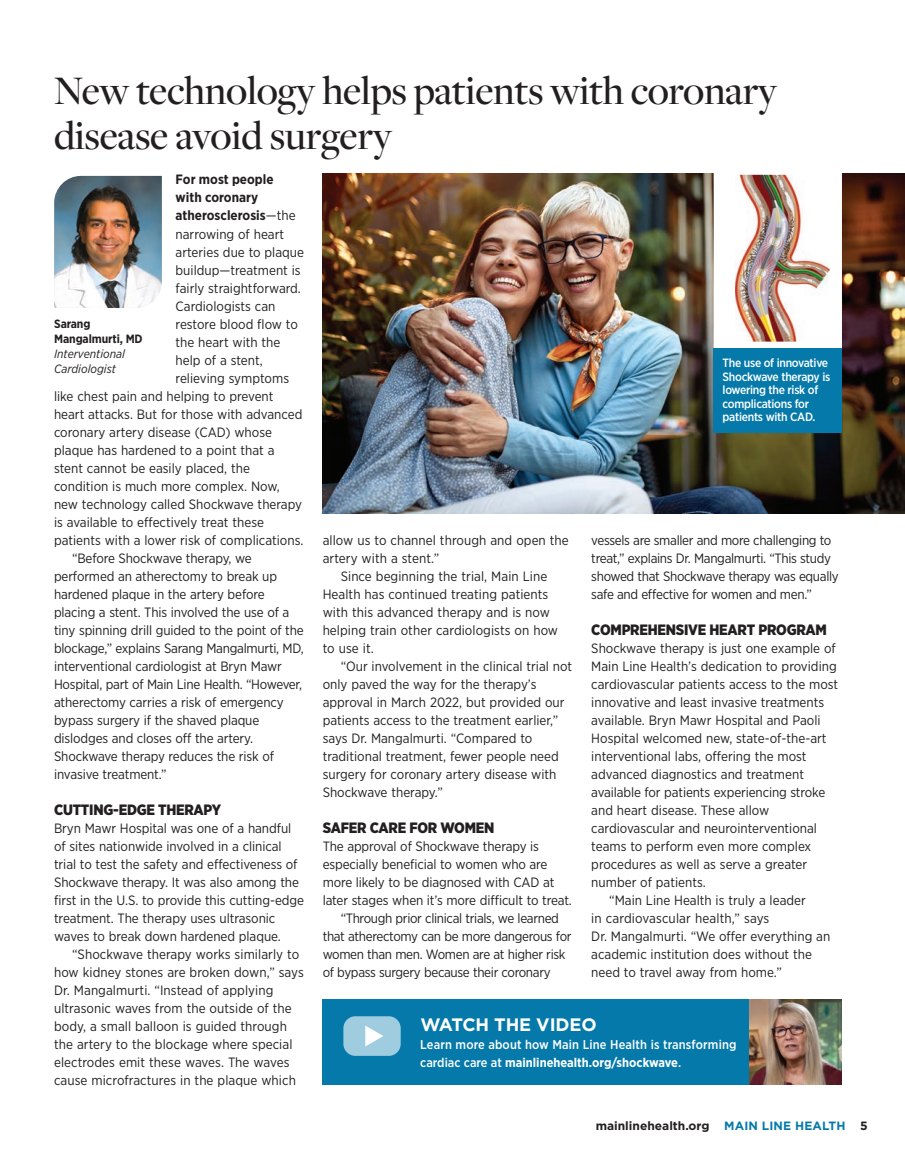
<style>
.page{position:relative;width:905px;height:1175px;background:#fff}
.page>*{position:absolute;margin:0;border:0;box-sizing:border-box;transform-origin:0 0}
.t1{font:500 42px/45px "Freight Disp Pro";letter-spacing:-.01em;color:#231f20}
.t2{font:700 18px "Gotham OTF";letter-spacing:-.005em;color:#fff}
.t3{font:900 15px "Gotham Narrow";letter-spacing:-.015em;color:#231f20}
.t4{font:13.5px/18px "Gotham Narrow";letter-spacing:-.005em;color:#231f20}
.t5{font:13.5px/18px "Gotham Narrow";letter-spacing:-.025em;color:#231f20}
.t6{font:700 13.5px "Gotham Narrow";color:#231f20}
.t7{font:500 12.75px/18px "Gotham Narrow";letter-spacing:.01em;color:#fff}
.t8{font:500 12px/13.5px "Gotham Narrow";letter-spacing:-.025em;color:#fff}
.t9{font:700 12px "Gotham OTF";color:#231f20}
.t10{font:italic 12px/15px "Gotham Narrow";color:#231f20}
.t11{font:700 12px/15px "Gotham Narrow";letter-spacing:-.01em;color:#231f20}
.s1{font-weight:400}
.s2{font-weight:700}
.s3{color:#0579a9}
</style>
<div class="page">
<div style="left:322px;top:999px;width:520px;height:85px;background:#0579a9"></div>
<img style="left:54px;top:176px;width:108px;height:132px">
<div style="left:343px;top:1016px;width:58px;height:39px;background:#9fccde;border-radius:12px"></div>
<svg style="left:365px;top:1025px;width:18px;height:21px"></svg>
<img style="left:322px;top:173px;width:582px;height:340px">
<img style="left:749px;top:999px;width:92px;height:85px">
<div style="left:717px;top:171px;width:121px;height:174px;background:#fff"></div>
<img style="left:735px;top:175px;width:94px;height:166px">
<div style="left:713px;top:349px;width:129px;height:84px;background:#0579a9"></div>
<h1 class="t1" style="left:54px;top:66px;width:724px">New technology helps patients with coronary disease avoid surgery</h1>
<p class="t6" style="left:175px;top:171px;width:100px">For most people</p>
<p class="t6" style="left:175px;top:189px;width:84px">with coronary</p>
<p class="t6" style="left:175px;top:207px;width:121px">atherosclerosis<span class="s1">—the</span></p>
<p class="t4" style="left:175px;top:224px;width:110px">narrowing of heart</p>
<p class="t4" style="left:175px;top:242px;width:130px">arteries due to plaque</p>
<p class="t4" style="left:175px;top:260px;width:127px">buildup—treatment is</p>
<p class="t4" style="left:175px;top:278px;width:127px">fairly straightforward.</p>
<p class="t4" style="left:175px;top:296px;width:101px">Cardiologists can</p>
<p class="t4" style="left:175px;top:314px;width:124px">restore blood flow to</p>
<p class="t4" style="left:175px;top:332px;width:106px">the heart with the</p>
<p class="t4" style="left:175px;top:350px;width:89px">help of a stent,</p>
<p class="t4" style="left:175px;top:368px;width:115px">relieving symptoms</p>
<p class="t4" style="left:54px;top:386px;width:221px">like chest pain and helping to prevent</p>
<p class="t4" style="left:54px;top:404px;width:250px">heart attacks. But for those with advanced</p>
<p class="t4" style="left:54px;top:422px;width:219px">coronary artery disease (CAD) whose</p>
<p class="t4" style="left:54px;top:440px;width:222px">plaque has hardened to a point that a</p>
<p class="t4" style="left:54px;top:458px;width:197px">stent cannot be easily placed, the</p>
<p class="t4" style="left:54px;top:476px;width:227px">condition is much more complex. Now,</p>
<p class="t4" style="left:54px;top:494px;width:249px">new technology called Shockwave therapy</p>
<p class="t4" style="left:54px;top:512px;width:211px">is available to effectively treat these</p>
<p class="t4" style="left:54px;top:530px;width:251px">patients with a lower risk of complications.</p>
<p class="t4" style="left:72px;top:548px;width:181px">“Before Shockwave therapy, we</p>
<p class="t4" style="left:54px;top:566px;width:224px">performed an atherectomy to break up</p>
<p class="t4" style="left:54px;top:584px;width:212px">hardened plaque in the artery before</p>
<p class="t4" style="left:54px;top:602px;width:237px">placing a stent. This involved the use of a</p>
<p class="t4" style="left:54px;top:620px;width:251px">tiny spinning drill guided to the point of the</p>
<p class="t4" style="left:54px;top:638px;width:251px">blockage,” explains Sarang Mangalmurti, MD,</p>
<p class="t4" style="left:54px;top:656px;width:229px">interventional cardiologist at Bryn Mawr</p>
<p class="t4" style="left:54px;top:674px;width:249px">Hospital, part of Main Line Health. “However,</p>
<p class="t4" style="left:54px;top:692px;width:231px">atherectomy carries a risk of emergency</p>
<p class="t4" style="left:54px;top:710px;width:207px">bypass surgery if the shaved plaque</p>
<p class="t4" style="left:54px;top:728px;width:200px">dislodges and closes off the artery.</p>
<p class="t4" style="left:54px;top:746px;width:221px">Shockwave therapy reduces the risk of</p>
<p class="t4" style="left:54px;top:764px;width:114px">invasive treatment.”</p>
<p class="t3" style="left:54px;top:799px;width:169px">CUTTING-EDGE THERAPY</p>
<p class="t4" style="left:54px;top:818px;width:251px">Bryn Mawr Hospital was one of a handful of sites nationwide involved in a clinical trial to test the safety and effectiveness of Shockwave therapy. It was also among the first in the U.S. to provide this cutting-edge treatment. The therapy uses ultrasonic waves to break down hardened plaque.</p>
<p class="t4" style="left:54px;top:944px;width:251px;text-indent:18px">“Shockwave therapy works similarly to how kidney stones are broken down,” says Dr. Mangalmurti. “Instead of applying ultrasonic waves from the outside of the body, a small balloon is guided through the artery to the blockage where special electrodes emit these waves. The waves cause microfractures in the plaque which</p>
<p class="t11" style="left:54px;top:316px;width:90px">Sarang<br>Mangalmurti, MD</p>
<p class="t10" style="left:54px;top:346px;width:72px">Interventional<br>Cardiologist</p>
<p class="t8" style="left:722px;top:356px;width:109px">The use of innovative<br>Shockwave therapy is lowering the risk of complications for patients with CAD.</p>
<p class="t4" style="left:322px;top:530px;width:248px">allow us to channel through and open the</p>
<p class="t4" style="left:322px;top:548px;width:118px">artery with a stent.”</p>
<p class="t4" style="left:340px;top:566px;width:208px">Since beginning the trial, Main Line</p>
<p class="t4" style="left:322px;top:584px;width:227px">Health has continued treating patients</p>
<p class="t4" style="left:322px;top:602px;width:229px">with this advanced therapy and is now</p>
<p class="t4" style="left:322px;top:620px;width:237px">helping train other cardiologists on how</p>
<p class="t4" style="left:322px;top:638px;width:53px">to use it.</p>
<p class="t4" style="left:340px;top:656px;width:233px">“Our involvement in the clinical trial not</p>
<p class="t4" style="left:322px;top:674px;width:215px">only paved the way for the therapy’s</p>
<p class="t4" style="left:322px;top:692px;width:243px">approval in March 2022, but provided our</p>
<p class="t4" style="left:322px;top:710px;width:237px">patients access to the treatment earlier,”</p>
<p class="t4" style="left:322px;top:728px;width:211px">says Dr. Mangalmurti. “Compared to</p>
<p class="t4" style="left:322px;top:746px;width:238px">traditional treatment, fewer people need</p>
<p class="t4" style="left:322px;top:764px;width:235px">surgery for coronary artery disease with</p>
<p class="t4" style="left:322px;top:782px;width:122px">Shockwave therapy.”</p>
<p class="t3" style="left:322px;top:817px;width:173px">SAFER CARE FOR WOMEN</p>
<p class="t4" style="left:322px;top:836px;width:218px">The approval of Shockwave therapy is</p>
<p class="t4" style="left:322px;top:854px;width:226px">especially beneficial to women who are</p>
<p class="t4" style="left:322px;top:872px;width:233px">more likely to be diagnosed with CAD at</p>
<p class="t4" style="left:322px;top:890px;width:251px">later stages when it’s more difficult to treat.</p>
<p class="t5" style="left:340px;top:908px;width:220px">“Through prior clinical trials, we learned</p>
<p class="t5" style="left:322px;top:926px;width:250px">that atherectomy can be more dangerous for</p>
<p class="t5" style="left:322px;top:944px;width:244px">women than men. Women are at higher risk</p>
<p class="t5" style="left:322px;top:962px;width:229px">of bypass surgery because their coronary</p>
<h2 class="t2" style="left:420px;top:1014px;width:178px">WATCH THE VIDEO</h2>
<p class="t7" style="left:420px;top:1035px;width:318px">Learn more about how Main Line Health is transforming cardiac care at <span class="s2">mainlinehealth.org/shockwave</span>.</p>
<p class="t5" style="left:591px;top:530px;width:249px">vessels are smaller and more challenging to treat,” explains Dr. Mangalmurti. “This study showed that Shockwave therapy was equally safe and effective for women and men.”</p>
<p class="t3" style="left:591px;top:619px;width:237px">COMPREHENSIVE HEART PROGRAM</p>
<p class="t4" style="left:591px;top:638px;width:246px">Shockwave therapy is just one example of</p>
<p class="t4" style="left:591px;top:656px;width:247px">Main Line Health’s dedication to providing</p>
<p class="t4" style="left:591px;top:674px;width:248px">cardiovascular patients access to the most</p>
<p class="t4" style="left:591px;top:692px;width:234px">innovative and least invasive treatments</p>
<p class="t4" style="left:591px;top:710px;width:231px">available. Bryn Mawr Hospital and Paoli</p>
<p class="t4" style="left:591px;top:728px;width:237px">Hospital welcomed new, state-of-the-art</p>
<p class="t4" style="left:591px;top:746px;width:217px">interventional labs, offering the most</p>
<p class="t4" style="left:591px;top:764px;width:214px">advanced diagnostics and treatment</p>
<p class="t4" style="left:591px;top:782px;width:235px">available for patients experiencing stroke</p>
<p class="t4" style="left:591px;top:800px;width:179px">and heart disease. These allow</p>
<p class="t4" style="left:591px;top:818px;width:227px">cardiovascular and neurointerventional</p>
<p class="t4" style="left:591px;top:836px;width:221px">teams to perform even more complex</p>
<p class="t4" style="left:591px;top:854px;width:217px">procedures as well as serve a greater</p>
<p class="t4" style="left:591px;top:872px;width:116px">number of patients.</p>
<p class="t4" style="left:609px;top:890px;width:198px">“Main Line Health is truly a leader</p>
<p class="t4" style="left:591px;top:908px;width:179px">in cardiovascular health,” says</p>
<p class="t4" style="left:591px;top:926px;width:240px">Dr. Mangalmurti. “We offer everything an</p>
<p class="t4" style="left:591px;top:944px;width:222px">academic institution does without the</p>
<p class="t4" style="left:591px;top:962px;width:192px">need to travel away from home.”</p>
<p class="t9" style="left:595px;top:1118px;width:273px">mainlinehealth.org <span class="s3">MAIN LINE HEALTH</span> 5</p>
</div>
